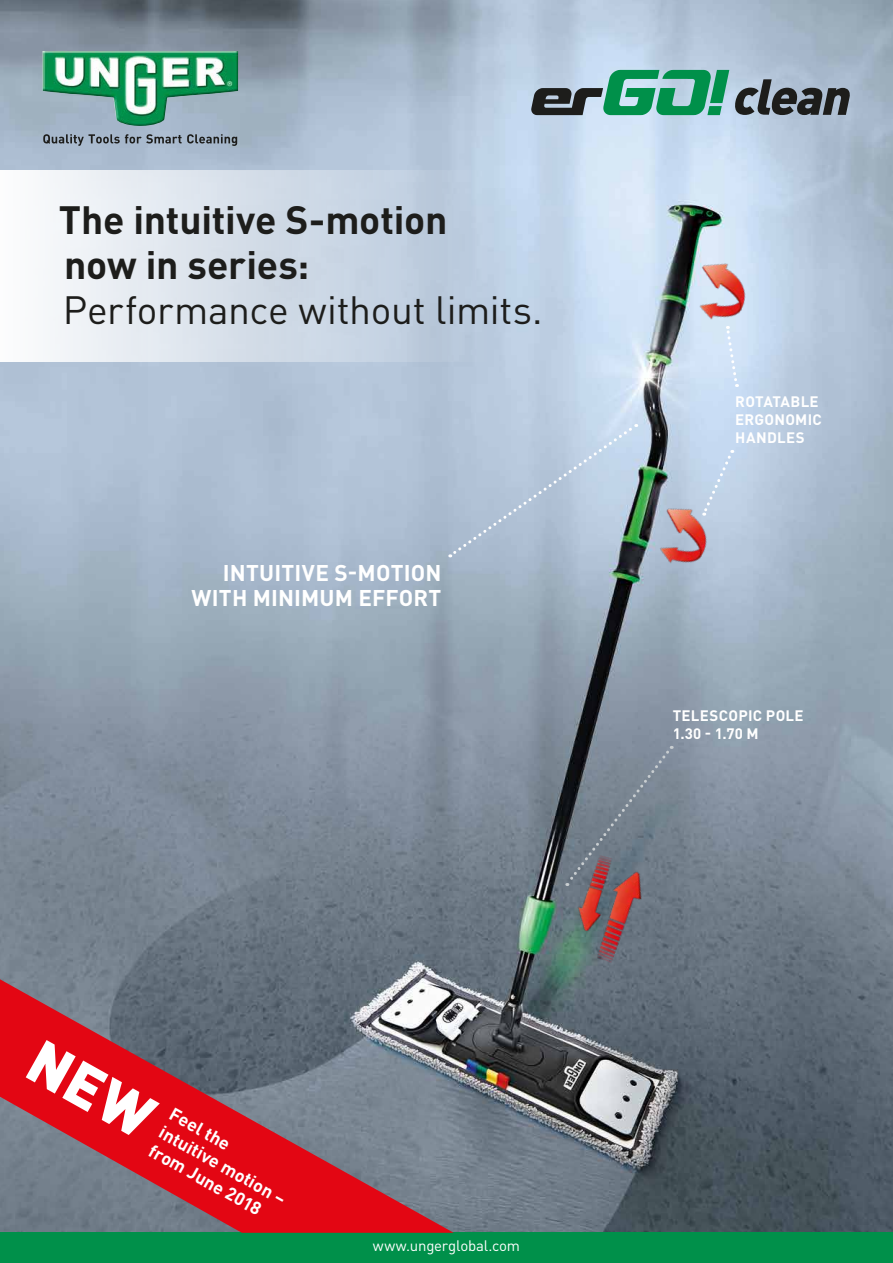
<style>
.page{position:relative;width:893px;height:1263px;background:#fff}
.page>*{position:absolute;margin:0;border:0;box-sizing:border-box;transform-origin:0 0}
.t1{font:700 39px/45px "DIN Pro";letter-spacing:-.005em;color:#1d1d1b}
.t2{font:39px "DIN Pro";letter-spacing:-.01em;color:#1d1d1b}
.t3{font:700 22.5px/25.5px "DIN Pro";letter-spacing:.005em;color:#fff;text-align:right}
.t4{font:700 18px/21px "DIN Pro";color:#fff}
.t5{font:700 15px/18px "DIN Pro";letter-spacing:.015em;color:#fff}
.t6{font:15px "DIN Pro";letter-spacing:-.015em;color:#fff}
</style>
<div class="page">
<img style="left:0;top:0;width:893px;height:1233px">
<img style="left:43px;top:51px;width:195px;height:75px">
<svg style="left:43px;top:134px;width:194px;height:12px;background:#808d9a"></svg>
<div style="left:0;top:1233px;width:893px;height:30px;background:#00904a"></div>
<img style="left:584px;top:886px;width:74px;height:83px">
<img style="left:568px;top:886px;width:53px;height:57px">
<svg style="left:450px;top:423px;width:187px;height:134px;background:#b2c4d6"></svg>
<img style="left:676px;top:247px;width:87px;height:87px">
<img style="left:636px;top:490px;width:91px;height:91px">
<div style="left:701px;top:450px;width:32px;height:66px;background:#c2d5ea"></div>
<svg style="left:564px;top:746px;width:108px;height:140px;background:#707682"></svg>
<svg style="left:724px;top:326px;width:15px;height:61px"></svg>
<svg style="left:0;top:979px;width:454px;height:254px;background:#925b67"></svg>
<svg style="left:531px;top:70px;width:319px;height:45px;background:#67958d"></svg>
<svg style="left:0;top:170px;width:626px;height:191px;background:#d3deeb"></svg>
<svg style="left:26px;top:1040px;width:134px;height:101px;background:#d5121f"></svg>
<h1 class="t1" style="left:59px;top:196px;width:390px">The intuitive S-motion now in series:</h1>
<h1 class="t2" style="left:63px;top:283px;width:481px">Performance without limits.</h1>
<h2 class="t3" style="left:191px;top:559px;width:251px">INTUITIVE S-MOTION<br>WITH MINIMUM EFFORT</h2>
<p class="t5" style="left:735px;top:392px;width:88px">ROTATABLE<br>ERGONOMIC<br>HANDLES</p>
<p class="t5" style="left:673px;top:705px;width:132px">TELESCOPIC POLE<br>1.30 - 1.70 M</p>
<p class="t4" style="left:176px;top:1102px;width:143px;rotate:29deg">Feel the<br>intuitive motion – from June 2018</p>
<p class="t6" style="left:373px;top:1235px;width:149px">www.ungerglobal.com</p>
</div>
